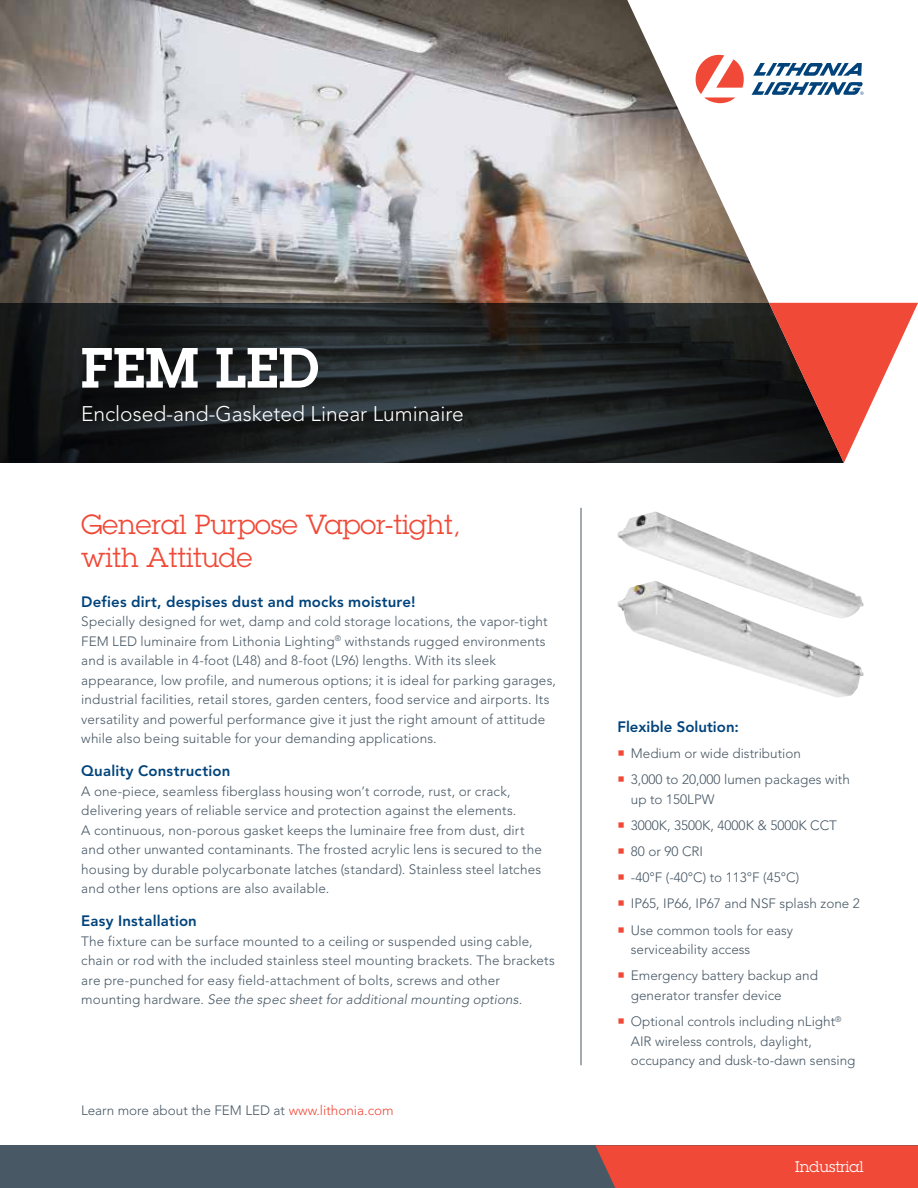
<style>
.page{position:relative;width:918px;height:1188px;background:#fff}
.page>*{position:absolute;margin:0;border:0;box-sizing:border-box;transform-origin:0 0}
.t1{font:600 55.5px "Lubalin Graph Std";color:#fff}
.t2{font:27px/33px "Lubalin Graph Std";color:#f04937}
.t3{font:300 21px "Avenir LT Std";color:#fff}
.t4{font:800 15px "Avenir LT Std";letter-spacing:.01em;color:#00437b}
.t5{font:15px "Lubalin Graph Std";color:#fff}
.t6{font:300 13.5px/19.5px "Avenir LT Std";letter-spacing:.01em;color:#485865}
.s1{font-style:italic}
.s2{color:#f04937}
</style>
<div class="page">
<img style="left:625px;top:618px;width:239px;height:79px">
<img style="left:0;top:0;width:627px;height:303px">
<svg style="left:0;top:303px;width:627px;height:160px;background:#1d2122"></svg>
<svg style="left:627px;top:0;width:291px;height:621px"></svg>
<svg style="left:769px;top:303px;width:149px;height:160px"></svg>
<svg style="left:696px;top:55px;width:50px;height:48px"></svg>
<svg style="left:753px;top:63px;width:109px;height:13px"></svg>
<svg style="left:752px;top:82px;width:112px;height:13px"></svg>
<hr style="left:581px;top:508px;width:1px;height:557px;background:#485865">
<img style="left:617px;top:512px;width:247px;height:106px">
<div style="left:0;top:1145px;width:918px;height:43px;background:#485865"></div>
<div style="left:595px;top:1145px;width:323px;height:43px;background:#f04937"></div>
<h1 class="t1" style="left:81px;top:331px;width:240px">FEM LED</h1>
<h3 class="t3" style="left:81px;top:401px;width:384px">Enclosed-and-Gasketed Linear Luminaire</h3>
<h2 class="t2" style="left:81px;top:507px;width:381px">General Purpose Vapor-tight, with Attitude</h2>
<p class="t4" style="left:81px;top:592px;width:336px">Defies dirt, despises dust and mocks moisture!</p>
<p class="t6" style="left:81px;top:612px;width:476px">Specially designed for wet, damp and cold storage locations, the vapor-tight FEM LED luminaire from Lithonia Lighting<sup>®</sup> withstands rugged environments and is available in 4-foot (L48) and 8-foot (L96) lengths. With its sleek appearance, low profile, and numerous options; it is ideal for parking garages, industrial facilities, retail stores, garden centers, food service and airports. Its versatility and powerful performance give it just the right amount of attitude while also being suitable for your demanding applications.</p>
<p class="t4" style="left:81px;top:762px;width:151px">Quality Construction</p>
<p class="t6" style="left:81px;top:781px;width:462px">A one-piece, seamless fiberglass housing won’t corrode, rust, or crack, delivering years of reliable service and protection against the elements.<br>A continuous, non-porous gasket keeps the luminaire free from dust, dirt and other unwanted contaminants. The frosted acrylic lens is secured to the housing by durable polycarbonate latches (standard). Stainless steel latches and other lens options are also available.</p>
<p class="t4" style="left:81px;top:912px;width:117px">Easy Installation</p>
<p class="t6" style="left:81px;top:931px;width:475px">The fixture can be surface mounted to a ceiling or suspended using cable, chain or rod with the included stainless steel mounting brackets. The brackets are pre-punched for easy field-attachment of bolts, screws and other mounting hardware. <span class="s1">See the spec sheet for additional mounting options.</span></p>
<p class="t6" style="left:81px;top:1101px;width:314px">Learn more about the FEM LED at <span class="s2">www.lithonia.com</span></p>
<p class="t4" style="left:617px;top:717px;width:123px">Flexible Solution:</p>
<p class="t6" style="left:631px;top:740px;width:221px;line-height:26.2px">Medium or wide distribution<br>3,000 to 20,000 lumen packages with</p>
<p class="t6" style="left:631px;top:786px;width:231px;line-height:26.2px">up to 150LPW<br>3000K, 3500K, 4000K &amp; 5000K CCT<br>80 or 90 CRI<br>-40°F (-40°C) to 113°F (45°C)<br>IP65, IP66, IP67 and NSF splash zone 2<br>Use common tools for easy</p>
<p class="t6" style="left:631px;top:936px;width:189px;line-height:26.2px">serviceability access<br>Emergency battery backup and</p>
<p class="t6" style="left:631px;top:982px;width:212px;line-height:26.2px">generator transfer device<br>Optional controls including nLight<sup>®</sup></p>
<p class="t6" style="left:631px;top:1031px;width:226px">AIR wireless controls, daylight, occupancy and dusk-to-dawn sensing</p>
<p class="t5" style="left:795px;top:1157px;width:70px">Industrial</p>
</div>
